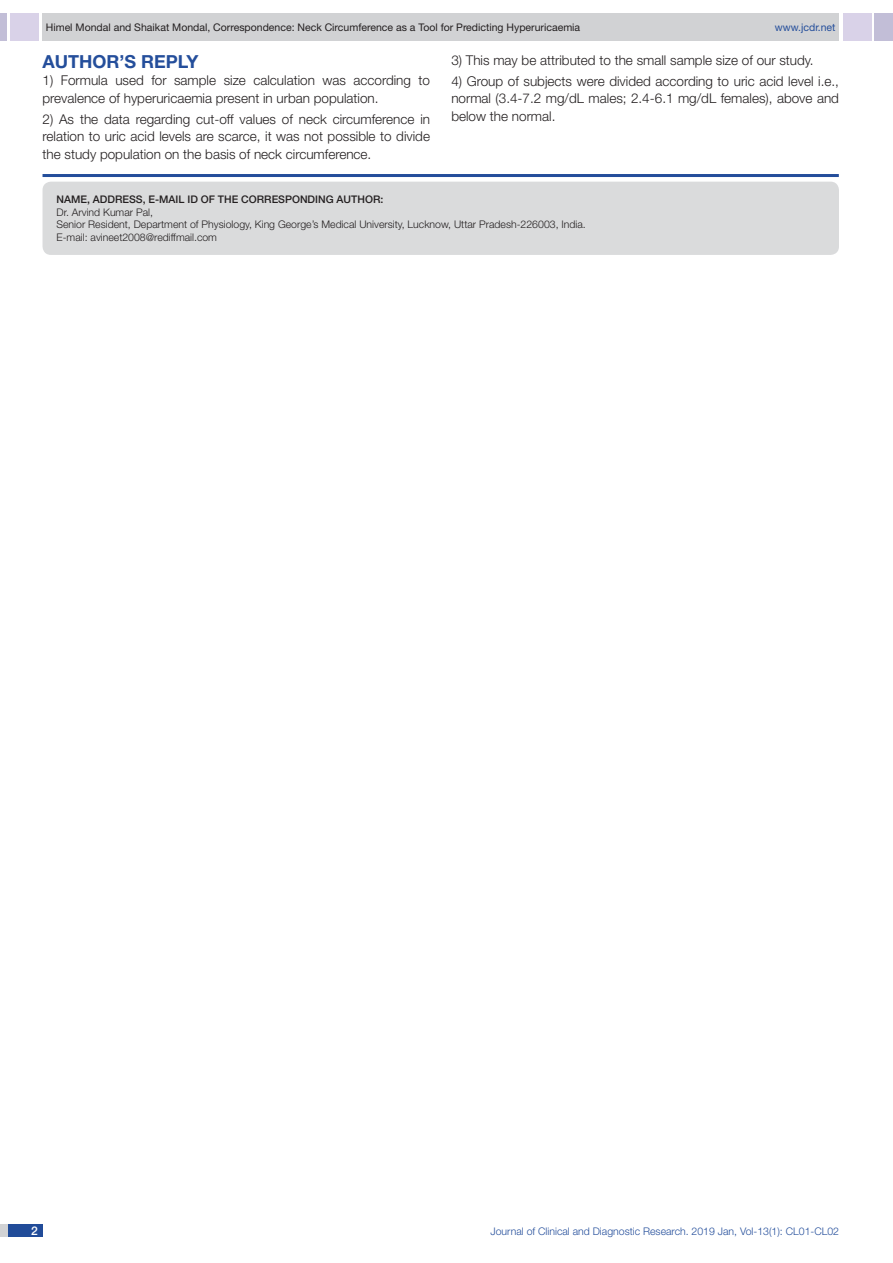
<style>
.page{position:relative;width:893px;height:1263px;background:#fff}
.page>*{position:absolute;margin:0;border:0;box-sizing:border-box;transform-origin:0 0}
.Heading{font:700 18px "Helvetica Neue";color:#244e9b}
.Body_text{font:300 13.5px/17.2px "Helvetica Neue";color:#231f20;text-align:justify}
.t1{font:500 12px "Helvetica Neue";color:#fff}
.Partic_Contri_Txt{font:300 10.5px "Helvetica Neue";color:#231f20}
.t2{font:10.5px "Helvetica Neue";color:#231f20}
.t3{font:300 10.5px "Helvetica Neue";color:#244e9b}
.Partic_Contri_Head{font:500 10.5px "Helvetica Neue";color:#231f20}
.t4{font:10.5px "Helvetica Neue";color:#244e9b}
</style>
<div class="page">
<div style="left:0;top:13px;width:7px;height:28px;background:#c2bed7"></div>
<div style="left:10px;top:13px;width:29px;height:28px;background:#d9d2e8"></div>
<div style="left:43px;top:13px;width:796px;height:28px;background:#d1d2d4"></div>
<div style="left:875px;top:13px;width:18px;height:28px;background:#c2bed7"></div>
<div style="left:843px;top:13px;width:29px;height:28px;background:#d9d2e8"></div>
<div style="left:0;top:1224px;width:43px;height:13px;background:#d1d2d4"></div>
<div style="left:8px;top:1224px;width:35px;height:13px;background:#214c99"></div>
<hr style="left:43px;top:174px;width:796px;height:3px;background:#244e9b">
<div style="left:43px;top:182px;width:796px;height:73px;background:#dadbdc;border-radius:9px"></div>
<p class="t2" style="left:46px;top:21px;width:536px">Himel Mondal and Shaikat Mondal, Correspondence: Neck Circumference as a Tool for Predicting Hyperuricaemia</p>
<p class="t4" style="left:775px;top:21px;width:62px">www.jcdr.net</p>
<p class="Heading" style="left:43px;top:51px;width:158px">AUTHOR’S REPLY</p>
<p class="Body_text" style="left:43px;top:72px;width:389px">1) Formula used for sample size calculation was according to prevalence of hyperuricaemia present in urban population.</p>
<p class="Body_text" style="left:43px;top:110px;width:389px">2) As the data regarding cut-off values of neck circumference in relation to uric acid levels are scarce, it was not possible to divide the study population on the basis of neck circumference.</p>
<p class="Body_text" style="left:451px;top:51px;width:364px">3) This may be attributed to the small sample size of our study.</p>
<p class="Body_text" style="left:451px;top:72px;width:389px">4) Group of subjects were divided according to uric acid level i.e., normal (3.4-7.2 mg/dL males; 2.4-6.1 mg/dL females), above and below the normal.</p>
<p class="Partic_Contri_Head" style="left:57px;top:193px;width:9px">NAME</p>
<p class="Partic_Contri_Head" style="left:87px;top:193px;width:15px">, ADD</p>
<p class="Partic_Contri_Head" style="left:115px;top:193px;width:52px">RESS, E-MAIL</p>
<p class="Partic_Contri_Head" style="left:187px;top:193px;width:113px">ID OF THE CORRESPONDIN</p>
<p class="Partic_Contri_Head" style="left:326px;top:193px;width:59px">G AUTHOR:</p>
<p class="Partic_Contri_Txt" style="left:57px;top:205px;width:98px">Dr. Arvind Kumar Pal,</p>
<p class="Partic_Contri_Txt" style="left:57px;top:218px;width:531px">Senior Resident, Department of Physiology, King George’s Medical University, Lucknow, Uttar Pradesh-226003, India.</p>
<p class="Partic_Contri_Txt" style="left:57px;top:231px;width:162px">E-mail: avineet2008@rediffmail.com</p>
<p class="t1" style="left:31px;top:1223px;width:8px">2</p>
<p class="t3" style="left:490px;top:1225px;width:350px">Journal of Clinical and Diagnostic Research. 2019 Jan, Vol-13(1): CL01-CL02</p>
</div>
